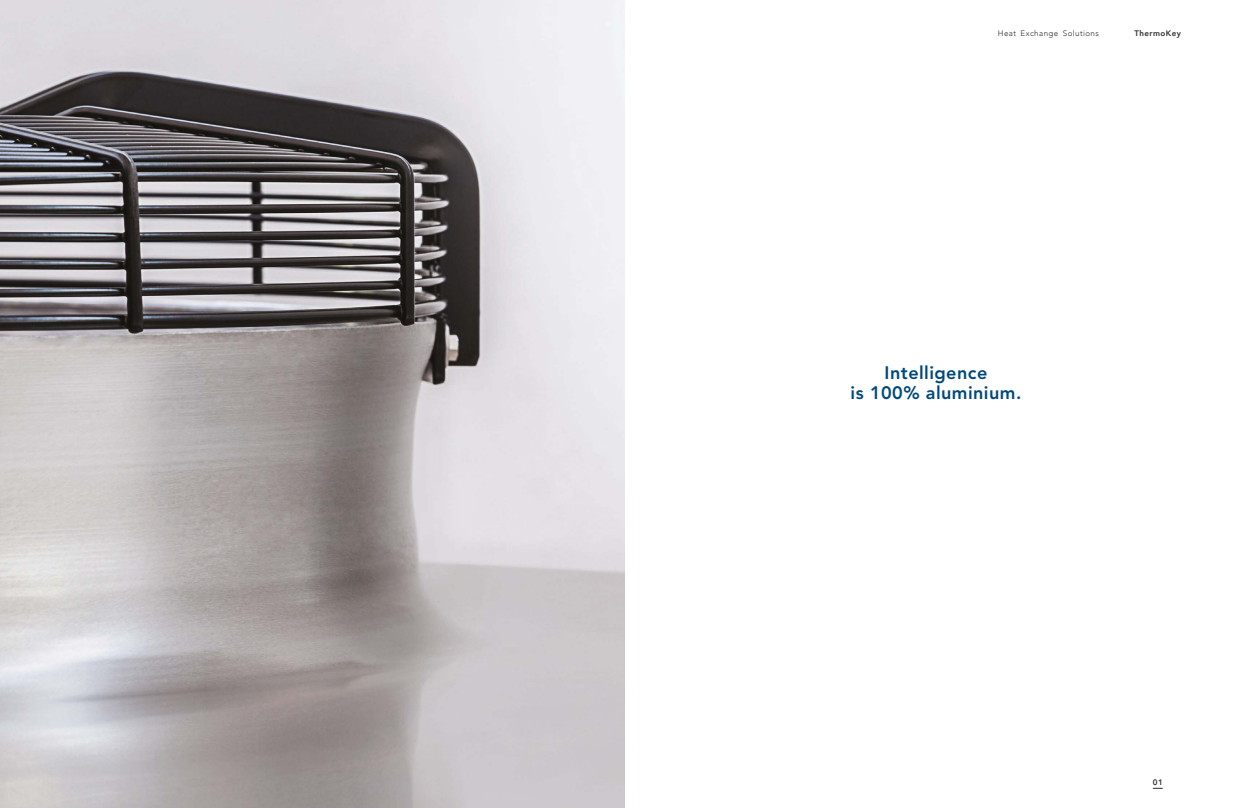
<style>
.page{position:relative;width:1248px;height:808px;background:#fff}
.page>*{position:absolute;margin:0;border:0;box-sizing:border-box;transform-origin:0 0}
.t1{font:800 18px/20px "Avenir LT Std";letter-spacing:.025em;color:#00487c;text-align:center}
.t2{font:300 8px "Avenir";letter-spacing:.05em;color:#2d2d2c}
.t3{font:800 8px "Avenir";letter-spacing:.05em;color:#2d2d2c}
</style>
<div class="page">
<img style="left:0;top:0;width:624px;height:808px">
<p class="t2" style="left:997px;top:30px;width:102px">Heat Exchange Solutions</p>
<p class="t3" style="left:1134px;top:30px;width:48px">ThermoKey</p>
<p class="t1" style="left:850px;top:364px;width:172px">Intelligence<br>is 100% aluminium.</p>
<p class="t3" style="left:1152px;top:779px;width:11px">01</p>
</div>
